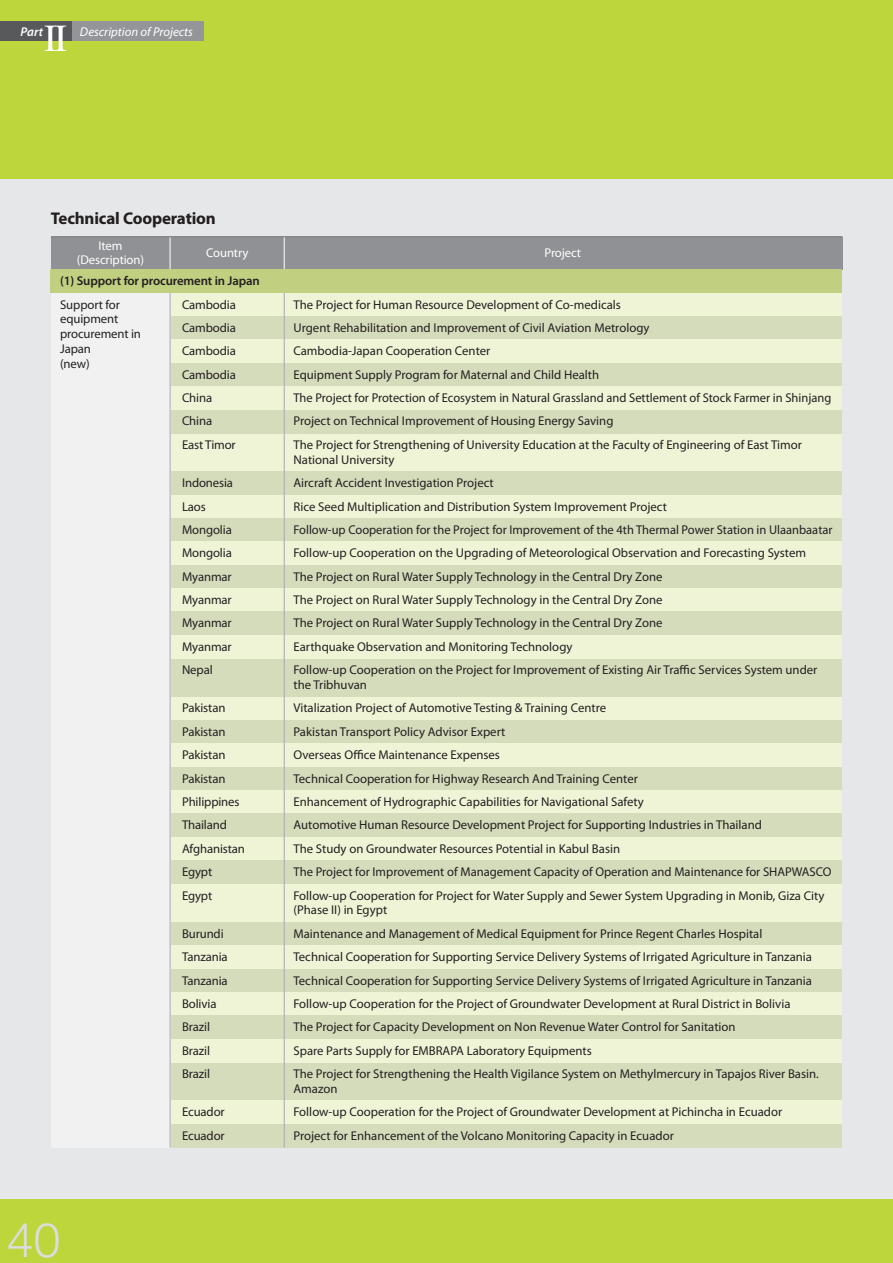
<style>
.page{position:relative;width:893px;height:1263px;background:#fff}
.page>*{position:absolute;margin:0;border:0;box-sizing:border-box;transform-origin:0 0}
.t1{font:300 47.85px "Helvetica Neue";color:#dcddde}
.t2{font:38.25px "Times";color:#fff}
.t3{font:700 16.95px "Myriad Pro";letter-spacing:-.01em;color:#231f20}
.t4{font:12.75px/23.4px "Myriad Pro";color:#231f20}
.t5{font:12.75px/13.8px "Myriad Pro";letter-spacing:-.01em;color:#fff;text-align:center}
.t6{font:600 12.75px "Myriad Pro";letter-spacing:-.01em;color:#231f20}
.t7{font:italic 12.75px "Myriad Pro";color:#fff}
.t8{font:italic 600 12.75px "Myriad Pro";color:#fff}
</style>
<div class="page">
<div style="left:0;top:179px;width:893px;height:1020px;background:#e6e7e8"></div>
<div style="left:0;top:0;width:893px;height:179px;background:#bcd63c"></div>
<div style="left:0;top:1199px;width:893px;height:64px;background:#bcd63c"></div>
<div style="left:170px;top:433px;width:672px;height:38px;background:#eff4d6"></div>
<div style="left:170px;top:884px;width:672px;height:38px;background:#eff4d6"></div>
<div style="left:170px;top:1062px;width:672px;height:39px;background:#d5dcbb"></div>
<div style="left:170px;top:659px;width:672px;height:38px;background:#d5dcbb"></div>
<div style="left:170px;top:293px;width:672px;height:23px;background:#eff4d6"></div>
<div style="left:170px;top:316px;width:672px;height:24px;background:#d5dcbb"></div>
<div style="left:170px;top:340px;width:672px;height:23px;background:#eff4d6"></div>
<div style="left:170px;top:363px;width:672px;height:23px;background:#d5dcbb"></div>
<div style="left:170px;top:386px;width:672px;height:24px;background:#eff4d6"></div>
<div style="left:170px;top:410px;width:672px;height:23px;background:#d5dcbb"></div>
<div style="left:170px;top:471px;width:672px;height:24px;background:#d5dcbb"></div>
<div style="left:170px;top:495px;width:672px;height:23px;background:#eff4d6"></div>
<div style="left:170px;top:518px;width:672px;height:24px;background:#d5dcbb"></div>
<div style="left:170px;top:542px;width:672px;height:23px;background:#eff4d6"></div>
<div style="left:170px;top:565px;width:672px;height:23px;background:#d5dcbb"></div>
<div style="left:170px;top:588px;width:672px;height:24px;background:#eff4d6"></div>
<div style="left:170px;top:612px;width:672px;height:23px;background:#d5dcbb"></div>
<div style="left:170px;top:697px;width:672px;height:23px;background:#eff4d6"></div>
<div style="left:170px;top:720px;width:672px;height:24px;background:#d5dcbb"></div>
<div style="left:170px;top:744px;width:672px;height:23px;background:#eff4d6"></div>
<div style="left:170px;top:767px;width:672px;height:23px;background:#d5dcbb"></div>
<div style="left:170px;top:790px;width:672px;height:24px;background:#eff4d6"></div>
<div style="left:170px;top:814px;width:672px;height:23px;background:#d5dcbb"></div>
<div style="left:170px;top:837px;width:672px;height:24px;background:#eff4d6"></div>
<div style="left:170px;top:922px;width:672px;height:24px;background:#d5dcbb"></div>
<div style="left:170px;top:946px;width:672px;height:23px;background:#eff4d6"></div>
<div style="left:170px;top:969px;width:672px;height:23px;background:#d5dcbb"></div>
<div style="left:170px;top:992px;width:672px;height:24px;background:#eff4d6"></div>
<div style="left:170px;top:1016px;width:672px;height:23px;background:#d5dcbb"></div>
<div style="left:170px;top:1101px;width:672px;height:23px;background:#eff4d6"></div>
<div style="left:170px;top:1124px;width:672px;height:24px;background:#d5dcbb"></div>
<div style="left:170px;top:1039px;width:672px;height:23px;background:#eff4d6"></div>
<div style="left:170px;top:861px;width:672px;height:23px;background:#d5dcbb"></div>
<div style="left:170px;top:635px;width:672px;height:24px;background:#eff4d6"></div>
<div style="left:51px;top:270px;width:119px;height:877px;background:#f1f1f2"></div>
<hr style="left:284px;top:269px;width:1px;height:879px;background:#a7a9ac">
<div style="left:51px;top:237px;width:791px;height:32px;background:#8f9194"></div>
<hr style="left:170px;top:237px;width:1px;height:33px;background:#fff">
<hr style="left:284px;top:236px;width:1px;height:33px;background:#fff">
<hr style="left:51px;top:236px;width:791px;height:1px;background:#6d6e70">
<hr style="left:170px;top:270px;width:1px;height:877px;background:#a7a9ac">
<hr style="left:51px;top:269px;width:791px;height:1px;background:#6d6e70">
<div style="left:51px;top:270px;width:791px;height:23px;background:#c1cf81"></div>
<div style="left:0;top:21px;width:203px;height:19px;background:#939598"></div>
<div style="left:0;top:21px;width:72px;height:19px;background:#58595b"></div>
<p class="t8" style="left:21px;top:24px;width:24px">Part</p>
<h2 class="t2" style="left:44px;top:15px;width:25px">II</h2>
<p class="t7" style="left:80px;top:24px;width:115px">Description of Projects</p>
<h3 class="t3" style="left:51px;top:212px;width:167px">Technical Cooperation</h3>
<p class="t5" style="left:77px;top:240px;width:69px">Item (Description)</p>
<p class="t5" style="left:206px;top:247px;width:44px">Country</p>
<p class="t5" style="left:545px;top:247px;width:38px">Project</p>
<p class="t6" style="left:60px;top:276px;width:201px">(1) Support for procurement in Japan</p>
<p class="t4" style="left:60px;top:298px;width:82px;line-height:14.9px">Support for equipment procurement in<br>Japan<br>(new)</p>
<p class="t4" style="left:182px;top:293px;width:55px">Cambodia<br>Cambodia<br>Cambodia<br>Cambodia<br>China<br>China<br>East Timor</p>
<p class="t4" style="left:182px;top:472px;width:53px">Indonesia<br>Laos<br>Mongolia<br>Mongolia<br>Myanmar<br>Myanmar<br>Myanmar<br>Myanmar<br>Nepal</p>
<p class="t4" style="left:182px;top:697px;width:64px">Pakistan<br>Pakistan<br>Pakistan<br>Pakistan<br>Philippines<br>Thailand<br>Afghanistan<br>Egypt<br>Egypt</p>
<p class="t4" style="left:182px;top:923px;width:47px">Burundi<br>Tanzania<br>Tanzania<br>Bolivia<br>Brazil<br>Brazil<br>Brazil</p>
<p class="t4" style="left:182px;top:1101px;width:44px">Ecuador<br>Ecuador</p>
<h1 class="t1" style="left:7px;top:1212px;width:55px">40</h1>
<p class="t4" style="left:293px;top:293px;width:539px">The Project for Human Resource Development of Co-medicals<br>Urgent Rehabilitation and Improvement of Civil Aviation Metrology<br>Cambodia-Japan Cooperation Center<br>Equipment Supply Program for Maternal and Child Health<br>The Project for Protection of Ecosystem in Natural Grassland and Settlement of Stock Farmer in Shinjang Project on Technical Improvement of Housing Energy Saving<br>The Project for Strengthening of University Education at the Faculty of Engineering of East Timor</p>
<p class="t4" style="left:293px;top:449px;width:540px">National University<br>Aircraft Accident Investigation Project<br>Rice Seed Multiplication and Distribution System Improvement Project<br>Follow-up Cooperation for the Project for Improvement of the 4th Thermal Power Station in Ulaanbaatar Follow-up Cooperation on the Upgrading of Meteorological Observation and Forecasting System<br>The Project on Rural Water Supply Technology in the Central Dry Zone<br>The Project on Rural Water Supply Technology in the Central Dry Zone<br>The Project on Rural Water Supply Technology in the Central Dry Zone<br>Earthquake Observation and Monitoring Technology<br>Follow-up Cooperation on the Project for Improvement of Existing Air Traffic Services System under</p>
<p class="t4" style="left:293px;top:674px;width:540px">the Tribhuvan<br>Vitalization Project of Automotive Testing &amp; Training Centre<br>Pakistan Transport Policy Advisor Expert<br>Overseas Office Maintenance Expenses<br>Technical Cooperation for Highway Research And Training Center<br>Enhancement of Hydrographic Capabilities for Navigational Safety<br>Automotive Human Resource Development Project for Supporting Industries in Thailand<br>The Study on Groundwater Resources Potential in Kabul Basin<br>The Project for Improvement of Management Capacity of Operation and Maintenance for SHAPWASCO Follow-up Cooperation for Project for Water Supply and Sewer System Upgrading in Monib, Giza City</p>
<p class="t4" style="left:293px;top:899px;width:527px">(Phase II) in Egypt<br>Maintenance and Management of Medical Equipment for Prince Regent Charles Hospital<br>Technical Cooperation for Supporting Service Delivery Systems of Irrigated Agriculture in Tanzania Technical Cooperation for Supporting Service Delivery Systems of Irrigated Agriculture in Tanzania Follow-up Cooperation for the Project of Groundwater Development at Rural District in Bolivia<br>The Project for Capacity Development on Non Revenue Water Control for Sanitation<br>Spare Parts Supply for EMBRAPA Laboratory Equipments<br>The Project for Strengthening the Health Vigilance System on Methylmercury in Tapajos River Basin.</p>
<p class="t4" style="left:293px;top:1078px;width:490px">Amazon<br>Follow-up Cooperation for the Project of Groundwater Development at Pichincha in Ecuador<br>Project for Enhancement of the Volcano Monitoring Capacity in Ecuador</p>
</div>
